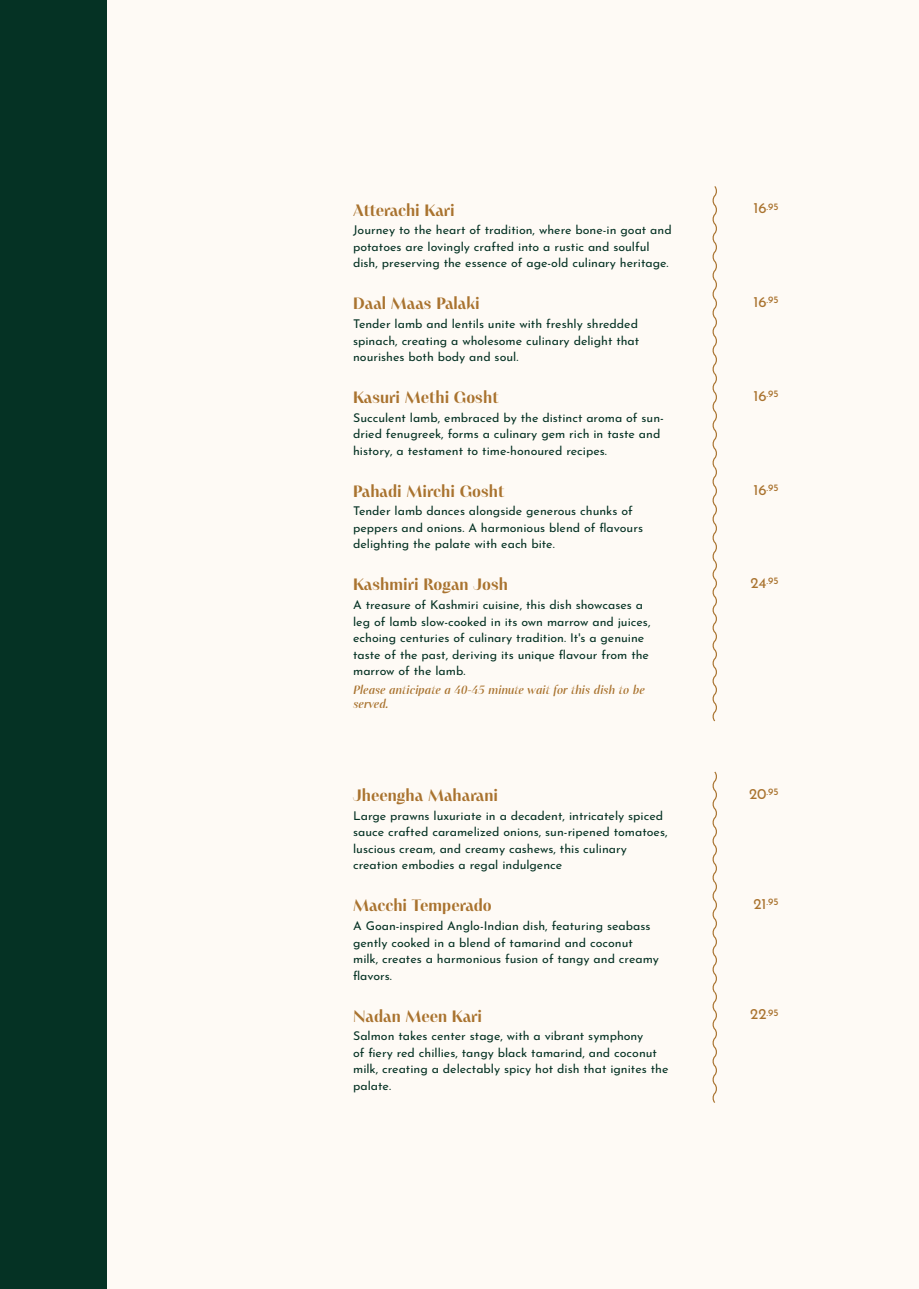
<style>
.page{position:relative;width:919px;height:1289px;background:#fff}
.page>*{position:absolute;margin:0;border:0;box-sizing:border-box;transform-origin:0 0}
.Dish_Title{font:700 16.5px "PF Marlet Display";color:#a9732f}
.Dish_Descrip{font:12px/16.5px "Josefin Sans";color:#053224}
.Dish_Addon{font:italic 500 12px/14.4px "PF Marlet Display";color:#a9732f}
.Price{font:500 9.75px "Josefin Sans";color:#a9732f}
.s1{font-weight:400;font-size:15px}
</style>
<div class="page">
<div style="left:0;top:0;width:918px;height:1288px;background:#fefaf5"></div>
<svg style="left:712px;top:186px;width:5px;height:536px"></svg>
<svg style="left:712px;top:771px;width:5px;height:332px"></svg>
<div style="left:0;top:0;width:106px;height:1288px;background:#053224"></div>
<p class="Dish_Title" style="left:353px;top:199px;width:103px">Atterachi Kari</p>
<p class="Dish_Descrip" style="left:353px;top:220px;width:320px">Journey to the heart of tradition, where bone-in goat and potatoes are lovingly crafted into a rustic and soulful dish, preserving the essence of age-old culinary heritage.</p>
<p class="Dish_Title" style="left:353px;top:293px;width:128px">Daal Maas Palaki</p>
<p class="Dish_Descrip" style="left:353px;top:314px;width:288px;text-align:justify">Tender lamb and lentils unite with freshly shredded spinach, creating a wholesome culinary delight that nourishes both body and soul.</p>
<p class="Dish_Title" style="left:353px;top:387px;width:147px">Kasuri Methi Gosht</p>
<p class="Dish_Descrip" style="left:353px;top:408px;width:312px">Succulent lamb, embraced by the distinct aroma of sun&shy;dried fenugreek, forms a culinary gem rich in taste and history, a testament to time-honoured recipes.</p>
<p class="Dish_Title" style="left:353px;top:480px;width:153px">Pahadi Mirchi Gosht</p>
<p class="Dish_Descrip" style="left:353px;top:501px;width:291px">Tender lamb dances alongside generous chunks of peppers and onions. A harmonious blend of flavours delighting the palate with each bite.</p>
<p class="Dish_Title" style="left:353px;top:574px;width:156px">Kashmiri Rogan Josh</p>
<p class="Dish_Descrip" style="left:353px;top:595px;width:299px">A treasure of Kashmiri cuisine, this dish showcases a leg of lamb slow-cooked in its own marrow and juices, echoing centuries of culinary tradition. It's a genuine taste of the past, deriving its unique flavour from the marrow of the lamb.</p>
<p class="Dish_Addon" style="left:353px;top:682px;width:293px">Please anticipate a 40-45 minute wait for this dish to be served.</p>
<p class="Dish_Title" style="left:353px;top:785px;width:147px">Jheengha Maharani</p>
<p class="Dish_Descrip" style="left:353px;top:806px;width:316px">Large prawns luxuriate in a decadent, intricately spiced sauce crafted caramelized onions, sun-ripened tomatoes, luscious cream, and creamy cashews, this culinary creation embodies a regal indulgence</p>
<p class="Dish_Title" style="left:353px;top:895px;width:140px">Macchi Temperado</p>
<p class="Dish_Descrip" style="left:353px;top:916px;width:307px">A Goan-inspired Anglo-Indian dish, featuring seabass gently cooked in a blend of tamarind and coconut milk, creates a harmonious fusion of tangy and creamy flavors.</p>
<p class="Dish_Title" style="left:353px;top:1005px;width:131px">Nadan Meen Kari</p>
<p class="Dish_Descrip" style="left:353px;top:1026px;width:317px">Salmon takes center stage, with a vibrant symphony<br>of fiery red chillies, tangy black tamarind, and coconut milk, creating a delectably spicy hot dish that ignites the palate.</p>
<p class="Price" style="left:753px;top:198px;width:27px"><span class="s1">16</span>.95</p>
<p class="Price" style="left:753px;top:292px;width:27px"><span class="s1">16</span>.95</p>
<p class="Price" style="left:753px;top:385px;width:27px"><span class="s1">16</span>.95</p>
<p class="Price" style="left:753px;top:479px;width:27px"><span class="s1">16</span>.95</p>
<p class="Price" style="left:750px;top:572px;width:30px"><span class="s1">24</span>.95</p>
<p class="Price" style="left:749px;top:783px;width:31px"><span class="s1">20</span>.95</p>
<p class="Price" style="left:753px;top:893px;width:27px"><span class="s1">21</span>.95</p>
<p class="Price" style="left:750px;top:1003px;width:30px"><span class="s1">22</span>.95</p>
</div>
